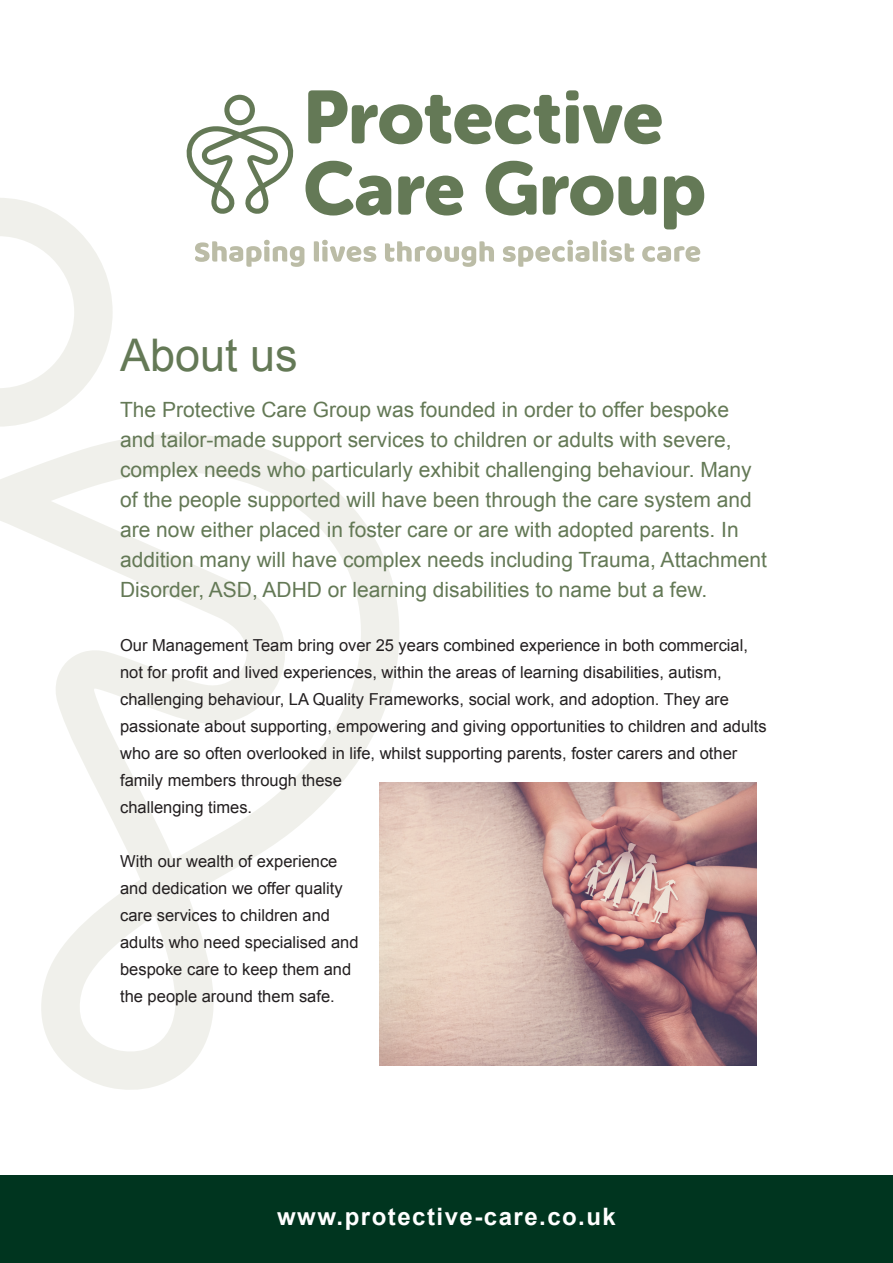
<style>
.page{position:relative;width:893px;height:1263px;background:#fff}
.page>*{position:absolute;margin:0;border:0;box-sizing:border-box;transform-origin:0 0}
.t1{font:45px "Arial";color:#647956}
.t2{font:700 24px "Arial";letter-spacing:.06em;color:#fff}
.t3{font:21px/30px "Arial";color:#647956}
.t4{font:16.5px/27px "Arial";color:#231f20}
</style>
<div class="page">
<svg style="left:0;top:198px;width:113px;height:229px"></svg>
<svg style="left:0;top:434px;width:401px;height:656px"></svg>
<svg style="left:186px;top:90px;width:519px;height:177px"></svg>
<div style="left:0;top:1176px;width:893px;height:87px;background:#00351f"></div>
<img style="left:380px;top:782px;width:377px;height:283px">
<p class="t1" style="left:120px;top:326px;width:179px">About us</p>
<p class="t3" style="left:120px;top:395px;width:648px">The Protective Care Group was founded in order to offer bespoke and tailor-made support services to children or adults with severe, complex needs who particularly exhibit challenging behaviour. Many of the people supported will have been through the care system and are now either placed in foster care or are with adopted parents. In addition many will have complex needs including Trauma, Attachment Disorder, ASD, ADHD or learning disabilities to name but a few.</p>
<p class="t4" style="left:120px;top:632px;width:648px">Our Management Team bring over 25 years combined experience in both commercial, not for profit and lived experiences, within the areas of learning disabilities, autism, challenging behaviour, LA Quality Frameworks, social work, and adoption. They are passionate about supporting, empowering and giving opportunities to children and adults who are so often overlooked in life, whilst supporting parents, foster carers and other family members through these<br>challenging times.</p>
<p class="t4" style="left:120px;top:848px;width:240px">With our wealth of experience and dedication we offer quality care services to children and adults who need specialised and bespoke care to keep them and the people around them safe.</p>
<p class="t2" style="left:277px;top:1201px;width:340px">www.protective-care.co.uk</p>
</div>
